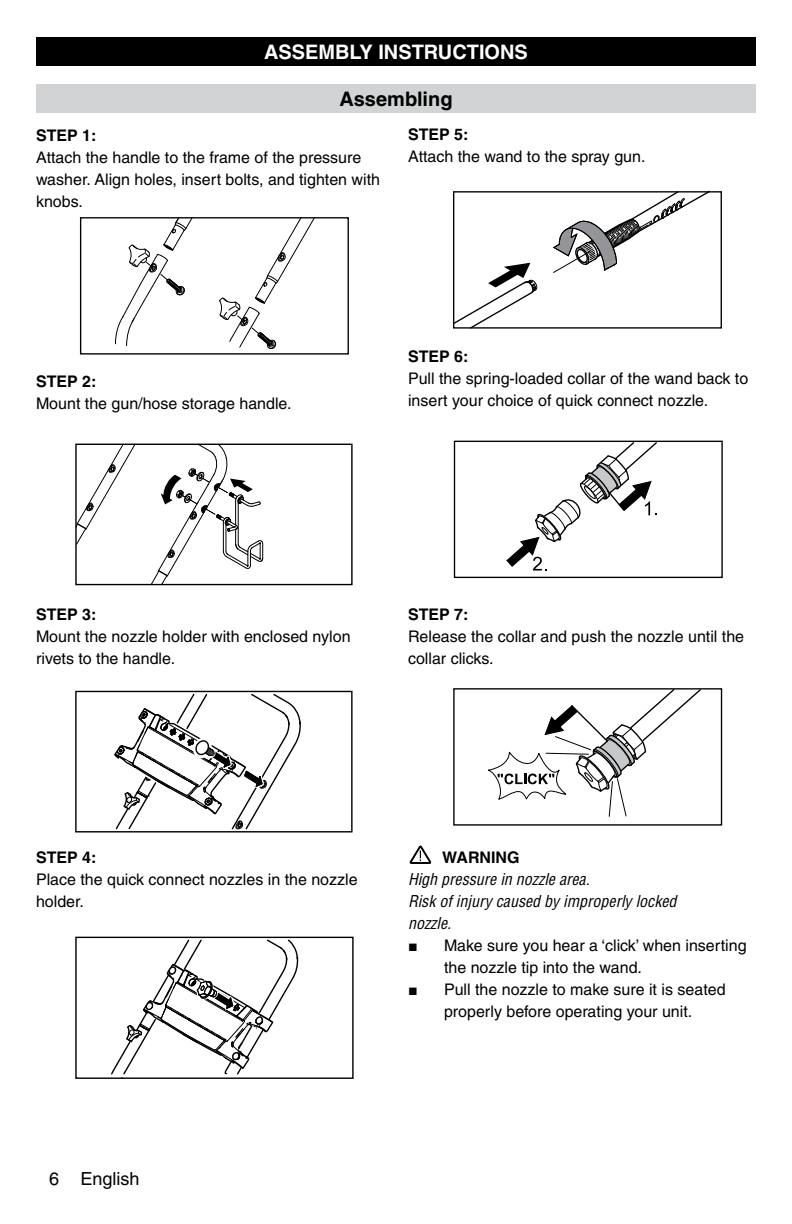
<style>
.page{position:relative;width:792px;height:1224px;background:#fff}
.page>*{position:absolute;margin:0;border:0;box-sizing:border-box;transform-origin:0 0}
.t1{font:700 20px "Helvetica";color:#fff}
.t2{font:700 20px "Helvetica";color:#000}
.t3{font:18px "Helvetica";color:#000}
.t4{font:16px/22px "Helvetica";color:#000}
.t5{font:italic condensed 16px/22px "Helvetica";color:#000}
.t6{font:700 16px "Helvetica";color:#000}
.s1{font-family:"Times New Roman"}
</style>
<div class="page">
<div style="left:80px;top:217px;width:269px;height:138px;border:1px solid #000"></div>
<svg style="left:218px;top:218px;width:97px;height:131px"></svg>
<svg style="left:115px;top:217px;width:77px;height:129px"></svg>
<div style="left:75px;top:444px;width:278px;height:141px;border:1px solid #000"></div>
<svg style="left:75px;top:443px;width:61px;height:102px"></svg>
<svg style="left:150px;top:443px;width:113px;height:142px"></svg>
<div style="left:75px;top:691px;width:278px;height:141px;border:1px solid #000"></div>
<svg style="left:113px;top:692px;width:189px;height:141px"></svg>
<div style="left:75px;top:937px;width:279px;height:142px;border:1px solid #000"></div>
<svg style="left:110px;top:937px;width:189px;height:142px"></svg>
<div style="left:36px;top:84px;width:720px;height:29px;background:#d1d3d4"></div>
<div style="left:36px;top:37px;width:720px;height:29px;background:#000"></div>
<svg style="left:453px;top:190px;width:269px;height:139px"></svg>
<svg style="left:453px;top:441px;width:270px;height:138px"></svg>
<svg style="left:453px;top:688px;width:270px;height:138px"></svg>
<svg style="left:485px;top:688px;width:217px;height:129px"></svg>
<svg style="left:409px;top:846px;width:23px;height:18px"></svg>
<p class="t1" style="left:264px;top:45px;width:265px">ASSEMBLY INSTRUCTIONS</p>
<p class="t2" style="left:339px;top:91px;width:115px">Assembling</p>
<p class="t6" style="left:36px;top:129px;width:62px">STEP 1:</p>
<p class="t4" style="left:36px;top:148px;width:346px">Attach the handle to the frame of the pressure washer. Align holes, insert bolts, and tighten with knobs.</p>
<p class="t6" style="left:408px;top:128px;width:62px">STEP 5:</p>
<p class="t4" style="left:408px;top:147px;width:239px">Attach the wand to the spray gun.</p>
<p class="t6" style="left:36px;top:376px;width:62px">STEP 2:</p>
<p class="t4" style="left:36px;top:394px;width:257px">Mount the gun/hose storage handle.</p>
<p class="t6" style="left:408px;top:351px;width:62px">STEP 6:</p>
<p class="t4" style="left:408px;top:369px;width:342px">Pull the spring-loaded collar of the wand back to insert your choice of quick connect nozzle.</p>
<p class="t6" style="left:36px;top:609px;width:62px">STEP 3:</p>
<p class="t4" style="left:36px;top:627px;width:316px">Mount the nozzle holder with enclosed nylon rivets to the handle.</p>
<p class="t6" style="left:408px;top:608px;width:62px">STEP 7:</p>
<p class="t4" style="left:408px;top:627px;width:338px">Release the collar and push the nozzle until the collar clicks.</p>
<p class="t6" style="left:36px;top:852px;width:62px">STEP 4:</p>
<p class="t4" style="left:36px;top:870px;width:323px">Place the quick connect nozzles in the nozzle holder.</p>
<p class="t6" style="left:442px;top:851px;width:79px">WARNING</p>
<p class="t5" style="left:408px;top:869px;width:270px">High pressure in nozzle area.<br>Risk of injury caused by improperly locked nozzle.</p>
<p class="t4" style="left:444px;top:936px;width:304px;text-indent:-36px"><span class="s1">■</span> Make sure you hear a ‘click’ when inserting the nozzle tip into the wand.</p>
<p class="t4" style="left:408px;top:980px;width:319px;text-align:center"><span class="s1">■</span> Pull the nozzle to make sure it is seated properly before operating your unit.</p>
<p class="t3" style="left:49px;top:1172px;width:92px">6 English</p>
</div>
